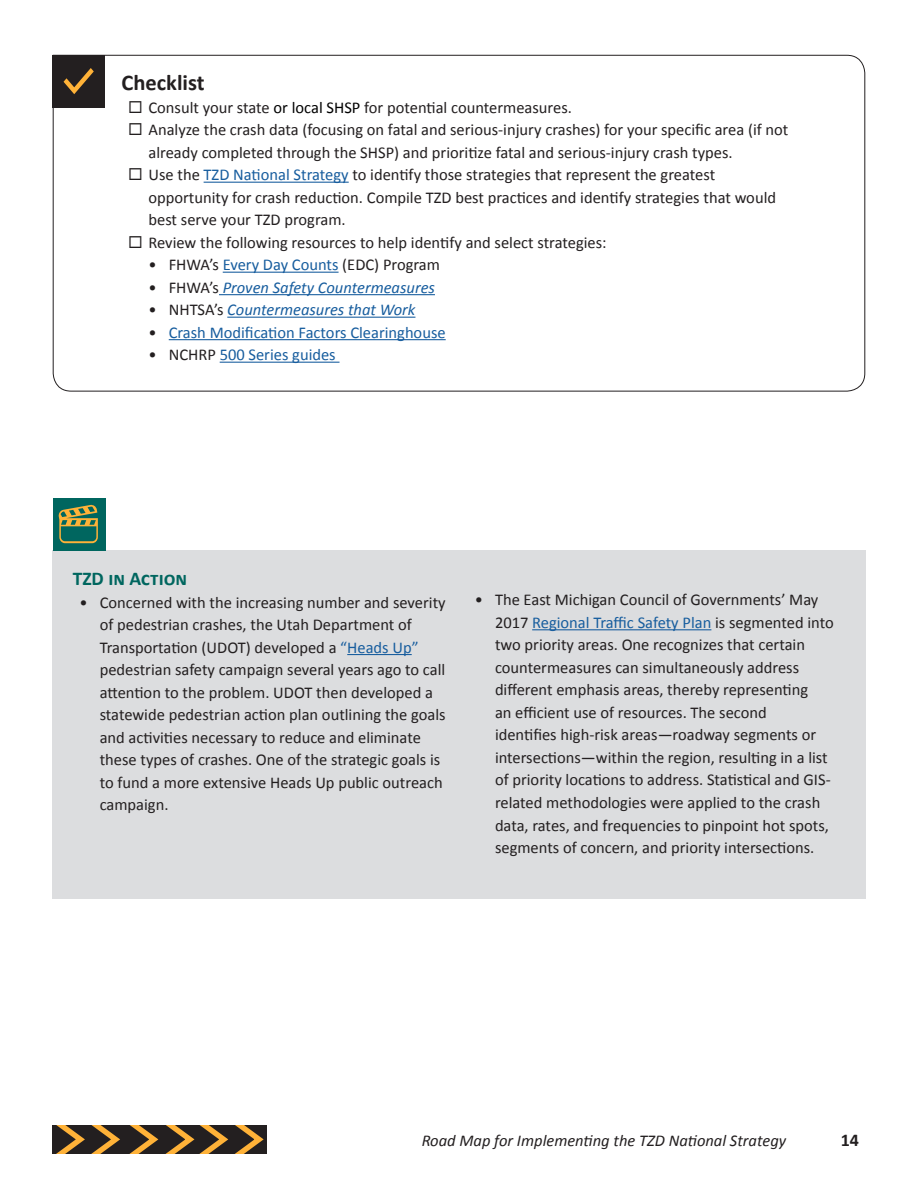
<style>
.page{position:relative;width:918px;height:1188px;background:#fff}
.page>*{position:absolute;margin:0;border:0;box-sizing:border-box;transform-origin:0 0}
.subhead_elements{font:700 22.5px "Calibri";color:#231f20}
.Sidebar_Header{font:700 19.5px "Calibri";color:#00665f}
.t1{font:700 18px "Calibri";color:#231f20}
.t2{font:16.5px/22.5px "Calibri";color:#231f20}
.t3{font:italic 16.5px "Calibri";color:#175d9e}
.t4{font:16.5px "Calibri";color:#175d9e}
.t5{font:italic 16.5px "Calibri";color:#231f20}
.s1{color:#000}
.s2{color:#175d9e}
.s3{font-style:normal;color:#231f20}
.s4{color:#231f20}
</style>
<div class="page">
<svg style="left:52px;top:1125px;width:215px;height:29px;background:#5a4426"></svg>
<svg style="left:52px;top:55px;width:814px;height:337px"></svg>
<div style="left:52px;top:55px;width:53px;height:52px;background:#231f20"></div>
<svg style="left:64px;top:68px;width:30px;height:26px"></svg>
<div style="left:52px;top:550px;width:814px;height:349px;background:#dcdddf"></div>
<hr style="left:347px;top:654px;width:65px;height:1px;background:#175d9e">
<hr style="left:532px;top:629px;width:179px;height:1px;background:#175d9e">
<div style="left:53px;top:498px;width:52px;height:52px;background:#00665f"></div>
<svg style="left:58px;top:505px;width:40px;height:38px"></svg>
<p class="subhead_elements" style="left:122px;top:68px;width:85px">Checklist</p>
<p class="t2" style="left:128px;top:95px;width:445px">◻ Consult your state <span class="s1">or local SHSP</span> for potential countermeasures.</p>
<p class="t2" style="left:148px;top:118px;width:641px;text-indent:-20px">◻ Analyze the crash data (focusing on fatal and serious-injury crashes) for your specific area (if not already completed through the SHSP) and prioritize fatal and serious-injury crash types.</p>
<p class="t2" style="left:148px;top:163px;width:629px;text-indent:-20px">◻ Use the <span class="s2">TZD National Strategy</span> to identify those strategies that represent the greatest opportunity for crash reduction. Compile TZD best practices and identify strategies that would best serve your TZD program.</p>
<p class="t2" style="left:128px;top:230px;width:480px">◻ Review the following resources to help identify and select strategies:</p>
<p class="t2" style="left:148px;top:253px;width:293px">• FHWA’s <span class="s2">Every Day Counts</span> (EDC) Program</p>
<p class="t3" style="left:148px;top:276px;width:288px"><span class="s3">• FHWA’s</span> Proven Safety Countermeasures</p>
<p class="t3" style="left:148px;top:299px;width:268px"><span class="s3">• NHTSA’s</span> Countermeasures that Work</p>
<p class="t4" style="left:148px;top:322px;width:299px"><span class="s4">•</span> Crash Modification Factors Clearinghouse</p>
<p class="t4" style="left:148px;top:345px;width:189px"><span class="s4">• NCHRP</span> 500 Series guides</p>
<p class="Sidebar_Header" style="left:73px;top:566px;width:116px">TZD in Action</p>
<p class="t2" style="left:100px;top:590px;width:348px;text-indent:-20px">• Concerned with the increasing number and severity of pedestrian crashes, the Utah Department of Transportation (UDOT) developed a <span class="s2">“Heads Up” </span>pedestrian safety campaign several years ago to call attention to the problem. UDOT then developed a statewide pedestrian action plan outlining the goals and activities necessary to reduce and eliminate these types of crashes. One of the strategic goals is to fund a more extensive Heads Up public outreach campaign.</p>
<p class="t2" style="left:495px;top:588px;width:340px;text-indent:-20px">• The East Michigan Council of Governments’ May 2017 <span class="s2">Regional Traffic Safety Plan</span> is segmented into two priority areas. One recognizes that certain countermeasures can simultaneously address different emphasis areas, thereby representing<br>an efficient use of resources. The second<br>identifies high-risk areas—roadway segments or intersections—within the region, resulting in a list of priority locations to address. Statistical and GIS&shy;related methodologies were applied to the crash data, rates, and frequencies to pinpoint hot spots, segments of concern, and priority intersections.</p>
<p class="t5" style="left:422px;top:1129px;width:366px">Road Map for Implementing the TZD National Strategy</p>
<p class="t1" style="left:841px;top:1129px;width:20px">14</p>
</div>
